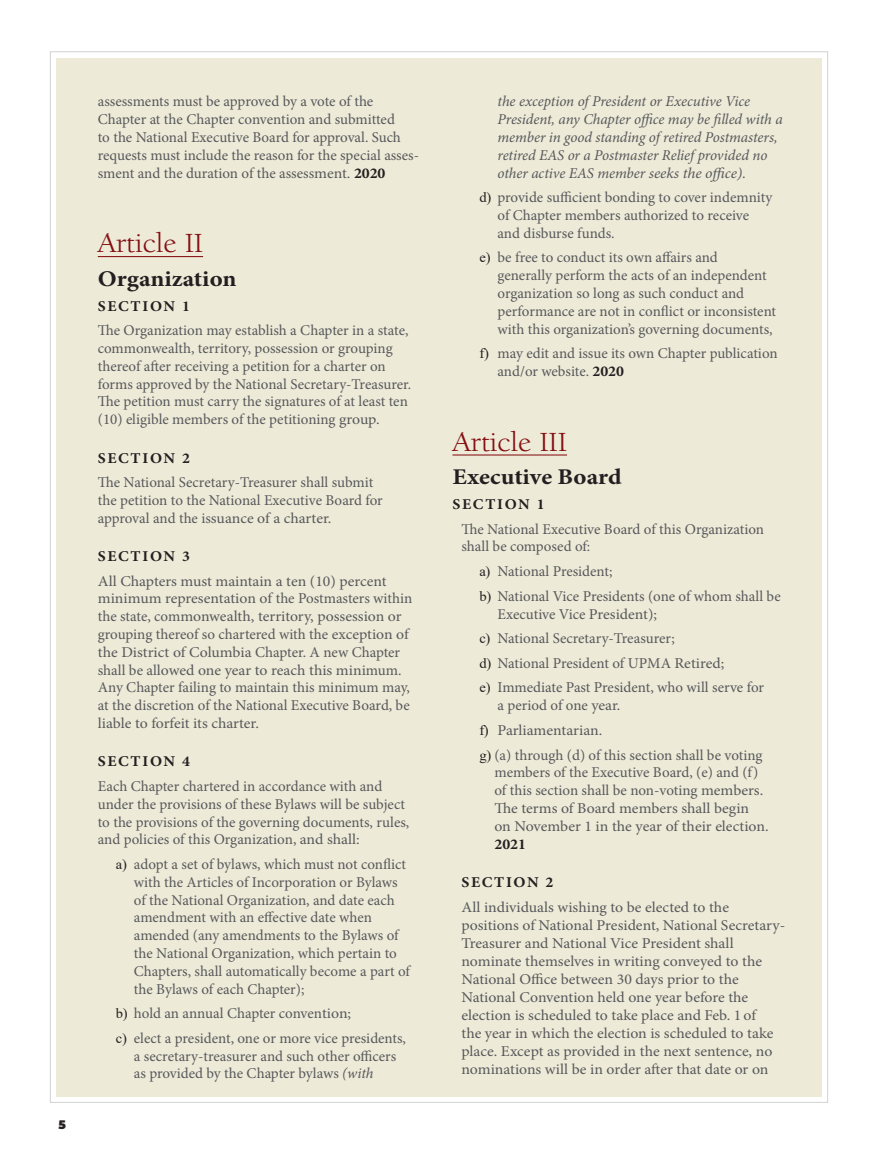
<style>
.page{position:relative;width:878px;height:1168px;background:#fff}
.page>*{position:absolute;margin:0;border:0;box-sizing:border-box;transform-origin:0 0}
.Body_Text{font:28.5px "ITC Berkeley Old Style Book";color:#840f12;scale:1.1 1}
.Heading_3{font:700 22.5px "Minion Pro";color:#231f20;scale:1.1 1}
.Heading_4{font:15px/17.9px "Minion Pro";color:#57585a}
.Body_Text-2{font:15px/17.9px "Minion Pro";letter-spacing:-.005em;color:#57585a}
.Heading_4-2{font:15px/18px "Minion Pro";color:#57585a;scale:1.05 1}
.Body_Text-3{font:15px/17.9px "Minion Pro";letter-spacing:-.005em;color:#57585a;scale:1.05 1}
.t1{font:italic 15px/17.9px "Minion Pro";letter-spacing:-.005em;color:#57585a}
.Heading_4-3{font:700 15px "Minion Pro";letter-spacing:.105em;color:#231f20;scale:1.05 1}
.t2{font:900 12px "Montserrat";color:#231f20}
.s1{font-weight:700;color:#231f20}
.s2{font-family:"Times New Roman";font-size:14.25px;color:#231f20}
.s3{font-style:italic}
</style>
<div class="page">
<div style="left:56px;top:58px;width:765px;height:1038px;background:#edead8"></div>
<hr style="left:98px;top:256px;width:105px;height:1px;background:#840f12">
<hr style="left:452px;top:454px;width:115px;height:1px;background:#840f12">
<p class="t2" style="left:59px;top:1116px;width:9px">5</p>
<p class="Body_Text-2" style="left:98px;top:93px;width:323px">assessments must be approved by a vote of the Chapter at the Chapter convention and submitted<br>to the National Executive Board for approval. Such requests must include the reason for the special asses&shy;sment and the duration of the assessment. <span class="s1">2020</span></p>
<p class="Body_Text" style="left:98px;top:226px;width:97px">Article II</p>
<p class="Heading_3" style="left:98px;top:263px;width:127px">Organization</p>
<p class="Heading_4-3" style="left:98px;top:295px;width:89px">SECTION 1</p>
<p class="Body_Text-2" style="left:98px;top:321px;width:315px">The Organization may establish a Chapter in a state, commonwealth, territory, possession or grouping thereof after receiving a petition for a charter on forms approved by the National Secretary-Treasurer.<br>The petition must carry the signatures of at least ten (10) eligible members of the petitioning group.</p>
<p class="Heading_4-3" style="left:98px;top:447px;width:89px">SECTION 2</p>
<p class="Body_Text-2" style="left:98px;top:473px;width:286px">The National Secretary-Treasurer shall submit the petition to the National Executive Board for approval and the issuance of a charter.</p>
<p class="Heading_4-3" style="left:98px;top:545px;width:89px">SECTION 3</p>
<p class="Body_Text-3" style="left:98px;top:572px;width:301px">All Chapters must maintain a ten (10) percent minimum representation of the Postmasters within the state, commonwealth, territory, possession or grouping thereof so chartered with the exception of the District of Columbia Chapter. A new Chapter shall be allowed one year to reach this minimum.<br>Any Chapter failing to maintain this minimum may, at the discretion of the National Executive Board, be liable to forfeit its charter.</p>
<p class="Heading_4-3" style="left:98px;top:751px;width:89px">SECTION 4</p>
<p class="Body_Text-2" style="left:98px;top:777px;width:313px">Each Chapter chartered in accordance with and under the provisions of these Bylaws will be subject to the provisions of the governing documents, rules, and policies of this Organization, and shall:</p>
<p class="Heading_4" style="left:134px;top:855px;width:277px;text-indent:-18px"><span class="s2">a)</span> adopt a set of bylaws, which must not conflict with the Articles of Incorporation or Bylaws of the National Organization, and date each amendment with an effective date when amended (any amendments to the Bylaws of the National Organization, which pertain to Chapters, shall automatically become a part of the Bylaws of each Chapter);</p>
<p class="Heading_4" style="left:116px;top:1004px;width:237px"><span class="s2">b)</span> hold an annual Chapter convention;</p>
<p class="Heading_4" style="left:134px;top:1029px;width:274px;text-indent:-18px"><span class="s2">c)</span> elect a president, one or more vice presidents, a secretary-treasurer and such other officers as provided by the Chapter bylaws <span class="s3">(with</span></p>
<p class="t1" style="left:497px;top:93px;width:287px">the exception of President or Executive Vice President, any Chapter office may be filled with a member in good standing of retired Postmasters, retired EAS or a Postmaster Relief provided no other active EAS member seeks the office).</p>
<p class="Heading_4" style="left:497px;top:189px;width:276px;text-indent:-18px"><span class="s2">d)</span> provide sufficient bonding to cover indemnity of Chapter members authorized to receive and disburse funds.</p>
<p class="Heading_4" style="left:497px;top:249px;width:280px;text-indent:-18px"><span class="s2">e)</span> be free to conduct its own affairs and<br>generally perform the acts of an independent organization so long as such conduct and performance are not in conflict or inconsistent with this organization’s governing documents,</p>
<p class="Heading_4" style="left:497px;top:345px;width:282px;text-indent:-18px"><span class="s2">f)</span> may edit and issue its own Chapter publication and/or website. <span class="s1">2020</span></p>
<p class="Body_Text" style="left:452px;top:424px;width:106px">Article III</p>
<p class="Heading_3" style="left:452px;top:461px;width:155px">Executive Board</p>
<p class="Heading_4-3" style="left:452px;top:494px;width:89px">SECTION 1</p>
<p class="Body_Text-2" style="left:461px;top:520px;width:304px">The National Executive Board of this Organization shall be composed of:</p>
<p class="Heading_4" style="left:479px;top:562px;width:135px"><span class="s2">a)</span> National President;</p>
<p class="Heading_4" style="left:497px;top:587px;width:285px;text-indent:-18px"><span class="s2">b)</span> National Vice Presidents (one of whom shall be<br>Executive Vice President);</p>
<p class="Heading_4" style="left:479px;top:630px;width:197px"><span class="s2">c)</span> National Secretary-Treasurer;</p>
<p class="Heading_4" style="left:479px;top:654px;width:246px"><span class="s2">d)</span> National President of UPMA Retired;</p>
<p class="Heading_4" style="left:497px;top:679px;width:268px;text-indent:-18px"><span class="s2">e)</span> Immediate Past President, who will serve for a period of one year.</p>
<p class="Heading_4-2" style="left:479px;top:721px;width:119px"><span class="s2">f)</span> Parliamentarian.</p>
<p class="Heading_4" style="left:494px;top:746px;width:276px;text-indent:-15px"><span class="s2">g)</span> (a) through (d) of this section shall be voting members of the Executive Board, (e) and (f) of this section shall be non-voting members.<br>The terms of Board members shall begin on November 1 in the year of their election.<br><span class="s1">2021</span></p>
<p class="Heading_4-3" style="left:461px;top:871px;width:89px">SECTION 2</p>
<p class="Heading_4-2" style="left:461px;top:898px;width:310px">All individuals wishing to be elected to the positions of National President, National Secretary-Treasurer and National Vice President shall nominate themselves in writing conveyed to the National Office between 30 days prior to the National Convention held one year before the election is scheduled to take place and Feb. 1 of<br>the year in which the election is scheduled to take place. Except as provided in the next sentence, no nominations will be in order after that date or on</p>
</div>
